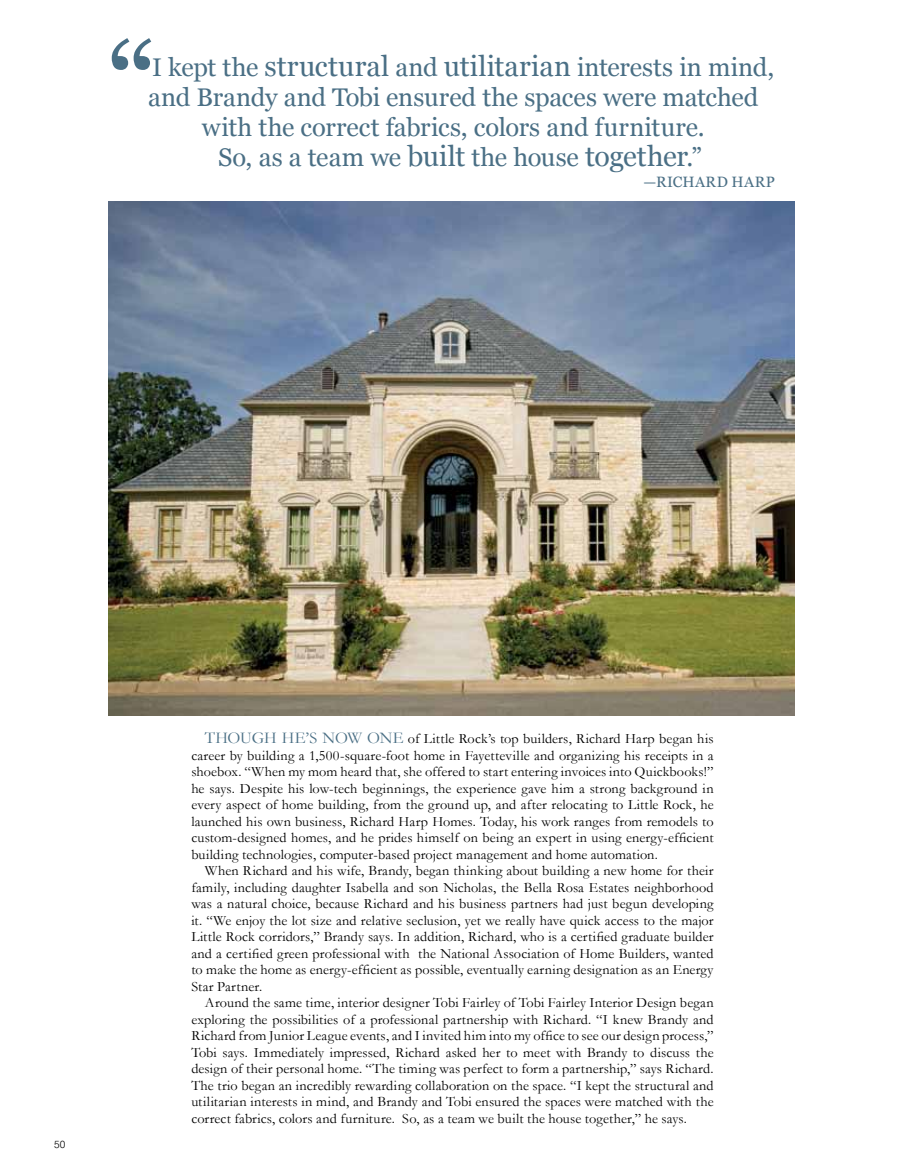
<style>
.page{position:relative;width:905px;height:1175px;background:#fff}
.page>*{position:absolute;margin:0;border:0;box-sizing:border-box;transform-origin:0 0}
.t1{font:25.5px "Georgia";letter-spacing:-.005em;color:#4a6f85}
.t2{font:15px "Georgia";color:#4a6f85}
.t3{font:14.25px "Garamond";letter-spacing:.01em;color:#000}
.t4{font:300 10.5px "Swiss 721 BT";color:#000}
.s1{font-size:28.5px}
.s2{font-size:16.5px;color:#4a6f85}
</style>
<div class="page">
<img style="left:108px;top:201px;width:686px;height:515px">
<svg style="left:112px;top:38px;width:39px;height:32px"></svg>
<p class="t1" style="left:152px;top:52px;width:623px">I kept the <span class="s1">structural</span> and <span class="s1">utilitarian</span> interests in mind,</p>
<p class="t1" style="left:148px;top:82px;width:611px">and Brandy and Tobi ensured the spaces were matched</p>
<p class="t1" style="left:202px;top:112px;width:504px">with the correct fabrics, colors and furniture.</p>
<p class="t1" style="left:218px;top:142px;width:485px">So, as a team we <span class="s1">built</span> the house <span class="s1">together</span>.”</p>
<p class="t2" style="left:643px;top:173px;width:35px">—Richard</p>
<p class="t2" style="left:731px;top:173px;width:24px">Harp</p>
<p class="t4" style="left:54px;top:1137px;width:13px">50</p>
<p class="t3" style="left:205px;top:730px;width:510px"><span class="s2">Though he’s now one</span> of Little Rock’s top builders, Richard Harp began his</p>
<p class="t3" style="left:191px;top:746px;width:523px">career by building a 1,500-square-foot home in Fayetteville and organizing his receipts in a</p>
<p class="t3" style="left:191px;top:763px;width:523px">shoebox. “When my mom heard that, she offered to start entering invoices into Quickbooks!”</p>
<p class="t3" style="left:191px;top:779px;width:523px">he says. Despite his low-tech beginnings, the experience gave him a strong background in</p>
<p class="t3" style="left:191px;top:796px;width:523px">every aspect of home building, from the ground up, and after relocating to Little Rock, he</p>
<p class="t3" style="left:191px;top:812px;width:523px">launched his own business, Richard Harp Homes. Today, his work ranges from remodels to</p>
<p class="t3" style="left:191px;top:829px;width:523px">custom-designed homes, and he prides himself on being an expert in using energy-efficient</p>
<p class="t3" style="left:191px;top:845px;width:468px">building technologies, computer-based project management and home automation.</p>
<p class="t3" style="left:205px;top:862px;width:510px">When Richard and his wife, Brandy, began thinking about building a new home for their</p>
<p class="t3" style="left:191px;top:878px;width:523px">family, including daughter Isabella and son Nicholas, the Bella Rosa Estates neighborhood</p>
<p class="t3" style="left:191px;top:895px;width:524px">was a natural choice, because Richard and his business partners had just begun developing</p>
<p class="t3" style="left:191px;top:911px;width:523px">it. “We enjoy the lot size and relative seclusion, yet we really have quick access to the major</p>
<p class="t3" style="left:191px;top:928px;width:523px">Little Rock corridors,” Brandy says. In addition, Richard, who is a certified graduate builder</p>
<p class="t3" style="left:191px;top:944px;width:523px">and a certified green professional with the National Association of Home Builders, wanted</p>
<p class="t3" style="left:191px;top:961px;width:523px">to make the home as energy-efficient as possible, eventually earning designation as an Energy</p>
<p class="t3" style="left:191px;top:977px;width:72px">Star Partner.</p>
<p class="t3" style="left:205px;top:994px;width:510px">Around the same time, interior designer Tobi Fairley of Tobi Fairley Interior Design began</p>
<p class="t3" style="left:191px;top:1010px;width:523px">exploring the possibilities of a professional partnership with Richard. “I knew Brandy and</p>
<p class="t3" style="left:191px;top:1027px;width:523px">Richard from Junior League events, and I invited him into my office to see our design process,”</p>
<p class="t3" style="left:191px;top:1043px;width:523px">Tobi says. Immediately impressed, Richard asked her to meet with Brandy to discuss the</p>
<p class="t3" style="left:191px;top:1060px;width:523px">design of their personal home. “The timing was perfect to form a partnership,” says Richard.</p>
<p class="t3" style="left:191px;top:1076px;width:523px">The trio began an incredibly rewarding collaboration on the space. “I kept the structural and</p>
<p class="t3" style="left:191px;top:1093px;width:523px">utilitarian interests in mind, and Brandy and Tobi ensured the spaces were matched with the</p>
<p class="t3" style="left:191px;top:1109px;width:497px">correct fabrics, colors and furniture. So, as a team we built the house together,” he says.</p>
</div>
